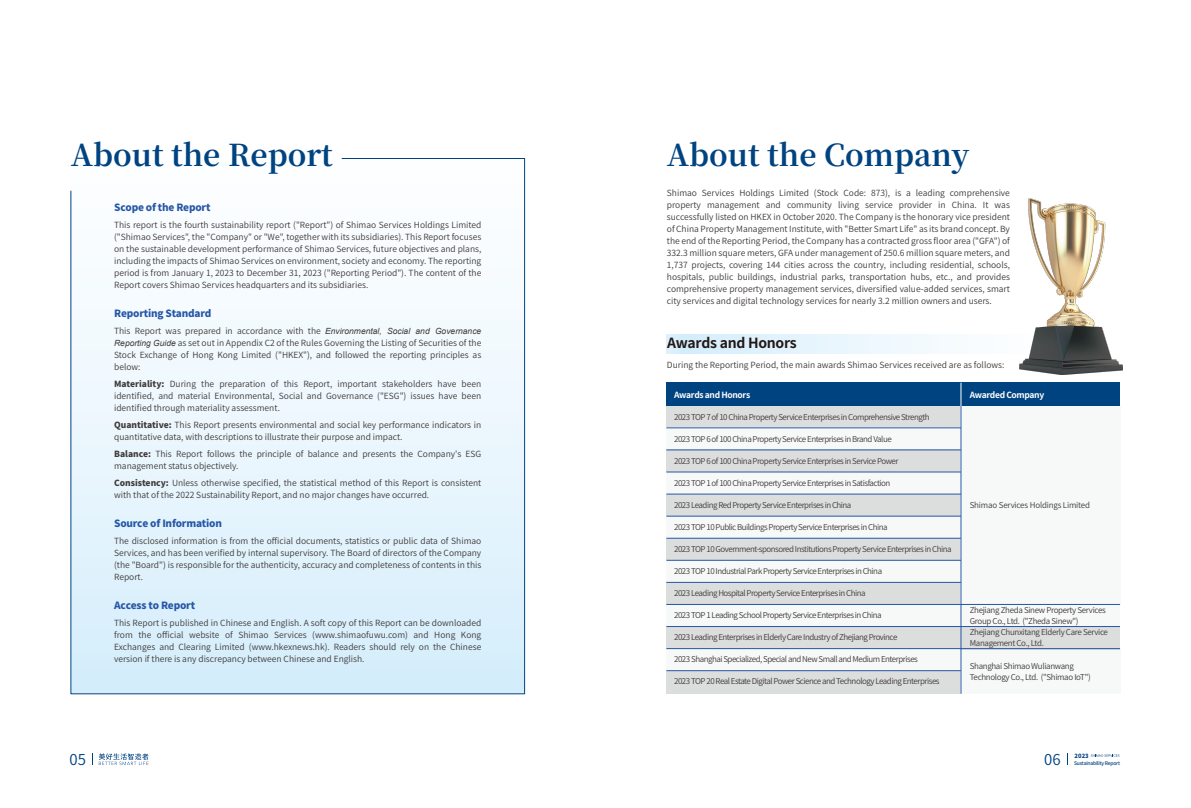
<style>
.page{position:relative;width:1191px;height:808px;background:#fff}
.page>*{position:absolute;margin:0;border:0;box-sizing:border-box;transform-origin:0 0}
.t1{font:700 30px "Source Han Serif CN";color:#004381}
.t2{font:15px "Source Han Sans CN";color:#004381}
.t3{font:700 14px "Source Han Sans CN";letter-spacing:-.02em;color:#221815}
.t4{font:800 10px "Source Han Sans CN";letter-spacing:-.02em;color:#2557a6}
.t5{font:8.5px/12px "Source Han Sans CN";color:#3e3a39;text-align:justify}
.t6{font:700 8.5px "Source Han Sans CN";letter-spacing:-.04em;color:#fff}
.t7{font:8px "Source Han Sans CN";letter-spacing:-.06em;color:#3e3a39}
.t8{font:8px/11px "Source Han Sans CN";letter-spacing:-.04em;color:#3e3a39}
.t9{font:8px "Source Han Sans CN";letter-spacing:-.02em;color:#3e3a39}
.t10{font:800 5.7px "Source Han Sans CN";color:#004381}
.t11{font:500 5px "Source Han Sans CN";letter-spacing:-.045em;color:#004381}
.s1{font-family:"Arial";font-style:italic}
.s2{font-weight:800}
</style>
<div class="page">
<div style="left:961px;top:406px;width:159px;height:199px;background:#f7f8f8"></div>
<div style="left:961px;top:649px;width:159px;height:45px;background:#f7f8f8"></div>
<div style="left:666px;top:405px;width:294px;height:23px;background:#dcdddd"></div>
<div style="left:666px;top:428px;width:294px;height:22px;background:#f7f8f8"></div>
<div style="left:666px;top:450px;width:294px;height:22px;background:#dcdddd"></div>
<div style="left:666px;top:472px;width:294px;height:22px;background:#f7f8f8"></div>
<div style="left:666px;top:494px;width:294px;height:22px;background:#dcdddd"></div>
<div style="left:666px;top:516px;width:294px;height:23px;background:#f7f8f8"></div>
<div style="left:666px;top:538px;width:294px;height:23px;background:#dcdddd"></div>
<div style="left:666px;top:561px;width:294px;height:22px;background:#f7f8f8"></div>
<div style="left:666px;top:583px;width:294px;height:22px;background:#dcdddd"></div>
<div style="left:666px;top:605px;width:454px;height:22px;background:#f7f8f8"></div>
<div style="left:666px;top:627px;width:454px;height:22px;background:#dcdddd"></div>
<div style="left:666px;top:649px;width:294px;height:23px;background:#f7f8f8"></div>
<div style="left:666px;top:671px;width:294px;height:23px;background:#dcdddd"></div>
<div style="left:666px;top:383px;width:454px;height:23px;background:#004381"></div>
<hr style="left:960px;top:406px;width:1px;height:288px;background:#2557a6">
<hr style="left:666px;top:604px;width:454px;height:1px;background:#2557a6">
<hr style="left:666px;top:670px;width:295px;height:1px;background:#2557a6">
<hr style="left:666px;top:582px;width:295px;height:1px;background:#2557a6">
<hr style="left:666px;top:560px;width:295px;height:1px;background:#2557a6">
<hr style="left:666px;top:538px;width:295px;height:1px;background:#2557a6">
<hr style="left:666px;top:516px;width:295px;height:1px;background:#2557a6">
<hr style="left:666px;top:494px;width:295px;height:1px;background:#2557a6">
<hr style="left:666px;top:471px;width:295px;height:1px;background:#2557a6">
<hr style="left:666px;top:449px;width:295px;height:1px;background:#2557a6">
<hr style="left:666px;top:427px;width:295px;height:1px;background:#2557a6">
<hr style="left:666px;top:626px;width:454px;height:1px;background:#2557a6">
<hr style="left:666px;top:648px;width:454px;height:1px;background:#2557a6">
<svg style="left:960px;top:383px;width:1px;height:23px"></svg>
<svg style="left:70px;top:158px;width:455px;height:537px"></svg>
<svg style="left:666px;top:335px;width:273px;height:18px"></svg>
<img style="left:1019px;top:199px;width:103px;height:176px">
<svg style="left:92px;top:753px;width:1px;height:12px"></svg>
<svg style="left:99px;top:753px;width:49px;height:12px"></svg>
<svg style="left:1090px;top:754px;width:29px;height:3px"></svg>
<h1 class="t1" style="left:71px;top:139px;width:263px">About the Report</h1>
<p class="t4" style="left:114px;top:202px;width:98px">Scope of the Report</p>
<p class="t5" style="left:114px;top:219px;width:369px">This report is the fourth sustainability report ("Report") of Shimao Services Holdings Limited ("Shimao Services", the "Company" or "We", together with its subsidiaries). This Report focuses on the sustainable development performance of Shimao Services, future objectives and plans, including the impacts of Shimao Services on environment, society and economy. The reporting period is from January 1, 2023 to December 31, 2023 ("Reporting Period"). The content of the Report covers Shimao Services headquarters and its subsidiaries.</p>
<p class="t4" style="left:114px;top:308px;width:99px">Reporting Standard</p>
<p class="t5" style="left:114px;top:325px;width:369px">This Report was prepared in accordance with the <span class="s1">Environmental, Social and Governance Reporting Guide</span> as set out in Appendix C2 of the Rules Governing the Listing of Securities of the Stock Exchange of Hong Kong Limited ("HKEX"), and followed the reporting principles as below:</p>
<p class="t5" style="left:114px;top:378px;width:369px"><span class="s2">Materiality:</span> During the preparation of this Report, important stakeholders have been identified, and material Environmental, Social and Governance ("ESG") issues have been identified through materiality assessment.</p>
<p class="t5" style="left:114px;top:419px;width:369px"><span class="s2">Quantitative:</span> This Report presents environmental and social key performance indicators in quantitative data, with descriptions to illustrate their purpose and impact.</p>
<p class="t5" style="left:114px;top:448px;width:369px"><span class="s2">Balance:</span> This Report follows the principle of balance and presents the Company's ESG management status objectively.</p>
<p class="t5" style="left:114px;top:477px;width:369px"><span class="s2">Consistency:</span> Unless otherwise specified, the statistical method of this Report is consistent with that of the 2022 Sustainability Report, and no major changes have occurred.</p>
<p class="t4" style="left:114px;top:517px;width:109px">Source of Information</p>
<p class="t5" style="left:114px;top:535px;width:369px">The disclosed information is from the official documents, statistics or public data of Shimao Services, and has been verified by internal supervisory. The Board of directors of the Company (the "Board") is responsible for the authenticity, accuracy and completeness of contents in this Report.</p>
<p class="t4" style="left:114px;top:599px;width:82px">Access to Report</p>
<p class="t5" style="left:114px;top:617px;width:369px">This Report is published in Chinese and English. A soft copy of this Report can be downloaded from the official website of Shimao Services (www.shimaofuwu.com) and Hong Kong Exchanges and Clearing Limited (www.hkexnews.hk). Readers should rely on the Chinese version if there is any discrepancy between Chinese and English.</p>
<h1 class="t1" style="left:667px;top:139px;width:304px">About the Company</h1>
<p class="t5" style="left:667px;top:187px;width:344px">Shimao Services Holdings Limited (Stock Code: 873), is a leading comprehensive property management and community living service provider in China. It was successfully listed on HKEX in October 2020. The Company is the honorary vice president of China Property Management Institute, with "Better Smart Life" as its brand concept. By the end of the Reporting Period, the Company has a contracted gross floor area ("GFA") of 332.3 million square meters, GFA under management of 250.6 million square meters, and 1,737 projects, covering 144 cities across the country, including residential, schools, hospitals, public buildings, industrial parks, transportation hubs, etc., and provides comprehensive property management services, diversified value-added services, smart city services and digital technology services for nearly 3.2 million owners and users.</p>
<h3 class="t3" style="left:667px;top:335px;width:131px">Awards and Honors</h3>
<p class="t5" style="left:667px;top:359px;width:339px">During the Reporting Period, the main awards Shimao Services received are as follows:</p>
<p class="t6" style="left:674px;top:390px;width:77px">Awards and Honors</p>
<p class="t6" style="left:969px;top:390px;width:76px">Awarded Company</p>
<p class="t7" style="left:674px;top:413px;width:257px">2023 TOP 7 of 10 China Property Service Enterprises in Comprehensive Strength</p>
<p class="t7" style="left:674px;top:435px;width:219px">2023 TOP 6 of 100 China Property Service Enterprises in Brand Value</p>
<p class="t7" style="left:674px;top:457px;width:226px">2023 TOP 6 of 100 China Property Service Enterprises in Service Power</p>
<p class="t7" style="left:674px;top:479px;width:218px">2023 TOP 1 of 100 China Property Service Enterprises in Satisfaction</p>
<p class="t7" style="left:674px;top:501px;width:179px">2023 Leading Red Property Service Enterprises in China</p>
<p class="t7" style="left:674px;top:523px;width:215px">2023 TOP 10 Public Buildings Property Service Enterprises in China</p>
<p class="t7" style="left:674px;top:545px;width:279px">2023 TOP 10 Government-sponsored Institutions Property Service Enterprises in China</p>
<p class="t7" style="left:674px;top:567px;width:209px">2023 TOP 10 Industrial Park Property Service Enterprises in China</p>
<p class="t7" style="left:674px;top:589px;width:193px">2023 Leading Hospital Property Service Enterprises in China</p>
<p class="t7" style="left:674px;top:611px;width:209px">2023 TOP 1 Leading School Property Service Enterprises in China</p>
<p class="t7" style="left:674px;top:633px;width:225px">2023 Leading Enterprises in Elderly Care Industry of Zhejiang Province</p>
<p class="t7" style="left:674px;top:655px;width:245px">2023 Shanghai Specialized, Special and New Small and Medium Enterprises</p>
<p class="t7" style="left:674px;top:677px;width:267px">2023 TOP 20 Real Estate Digital Power Science and Technology Leading Enterprises</p>
<p class="t9" style="left:969px;top:500px;width:122px">Shimao Services Holdings Limited</p>
<p class="t8" style="left:969px;top:605px;width:140px">Zhejiang Zheda Sinew Property Services Group Co., Ltd. ("Zheda Sinew")<br>Zhejiang Chunxitang Elderly Care Service Management Co., Ltd.</p>
<p class="t8" style="left:969px;top:660px;width:122px">Shanghai Shimao Wulianwang<br>Technology Co., Ltd. ("Shimao IoT")</p>
<h2 class="t2" style="left:69px;top:751px;width:18px">05</h2>
<h2 class="t2" style="left:1044px;top:751px;width:18px">06</h2>
<p class="t10" style="left:1074px;top:752px;width:16px">2023</p>
<p class="t11" style="left:1074px;top:760px;width:47px">Sustainability Report</p>
</div>
